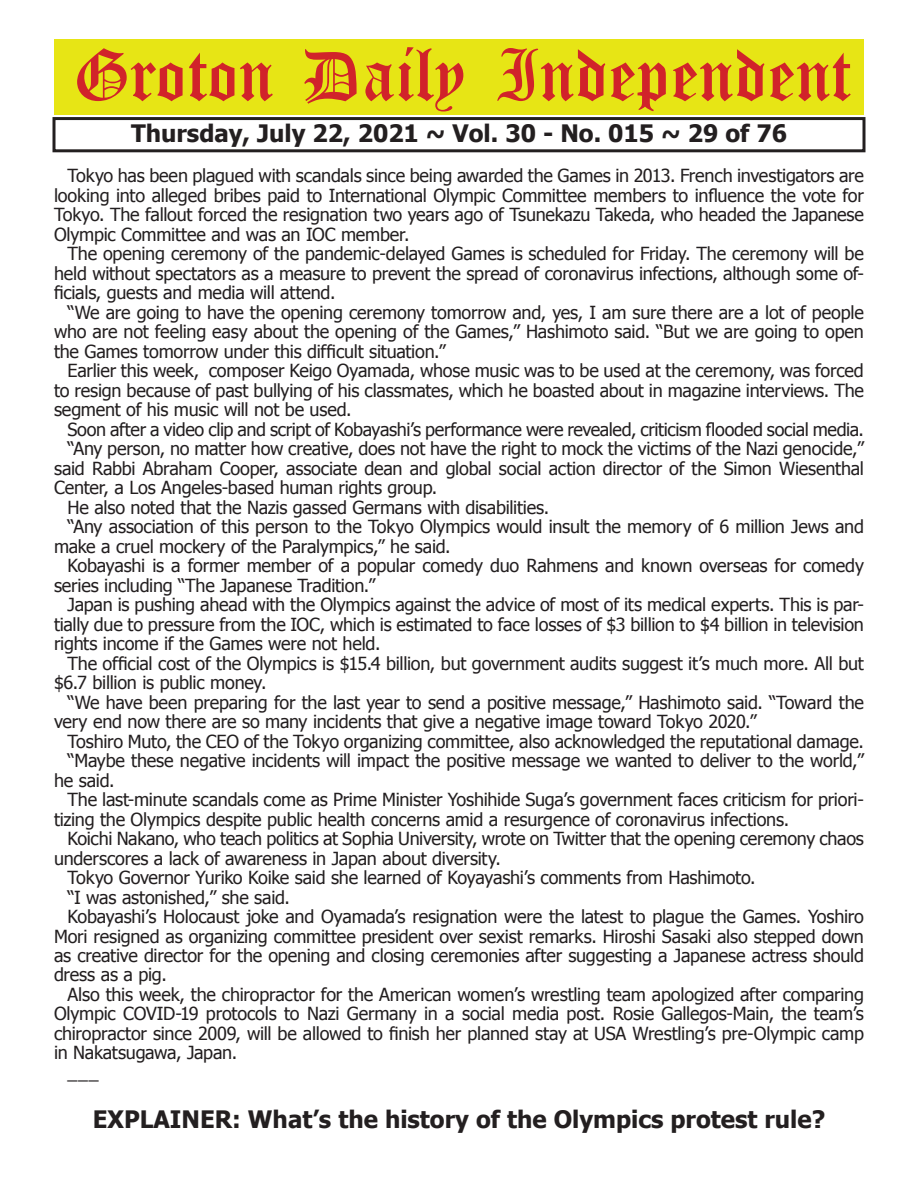
<style>
.page{position:relative;width:918px;height:1188px;background:#fff}
.page>*{position:absolute;margin:0;border:0;box-sizing:border-box;transform-origin:0 0}
.t1{font:54px "Old English Five";color:#d1232a}
.t2{font:700 24px "Tahoma";color:#231f20}
.t3{font:18px/19.5px "Tahoma";letter-spacing:-.015em;color:#231f20;text-align:justify}
</style>
<div class="page">
<div style="left:52px;top:117px;width:814px;height:35px;border:3px solid #231f20"></div>
<div style="left:54px;top:40px;width:810px;height:75px;background:#e7e515"></div>
<h1 class="t1" style="left:73px;top:50px;width:779px">Groton Daily Independent</h1>
<h2 class="t2" style="left:131px;top:116px;width:657px">Thursday, July 22, 2021 ~ Vol. 30 - No. 015 ~ 29 of 76</h2>
<p class="t3" style="left:54px;top:165px;width:812px;text-indent:14px">Tokyo has been plagued with scandals since being awarded the Games in 2013. French investigators are looking into alleged bribes paid to International Olympic Committee members to influence the vote for Tokyo. The fallout forced the resignation two years ago of Tsunekazu Takeda, who headed the Japanese Olympic Committee and was an IOC member.</p>
<p class="t3" style="left:54px;top:243px;width:812px;text-indent:14px">The opening ceremony of the pandemic-delayed Games is scheduled for Friday. The ceremony will be held without spectators as a measure to prevent the spread of coronavirus infections, although some of&shy;ficials, guests and media will attend.</p>
<p class="t3" style="left:54px;top:302px;width:811px;text-indent:14px">“We are going to have the opening ceremony tomorrow and, yes, I am sure there are a lot of people who are not feeling easy about the opening of the Games,” Hashimoto said. “But we are going to open the Games tomorrow under this difficult situation.”</p>
<p class="t3" style="left:54px;top:360px;width:811px;text-indent:14px">Earlier this week, composer Keigo Oyamada, whose music was to be used at the ceremony, was forced to resign because of past bullying of his classmates, which he boasted about in magazine interviews. The segment of his music will not be used.</p>
<p class="t3" style="left:68px;top:419px;width:798px">Soon after a video clip and script of Kobayashi’s performance were revealed, criticism flooded social media.</p>
<p class="t3" style="left:68px;top:438px;width:798px">“Any person, no matter how creative, does not have the right to mock the victims of the Nazi genocide,”</p>
<p class="t3" style="left:54px;top:458px;width:812px">said Rabbi Abraham Cooper, associate dean and global social action director of the Simon Wiesenthal</p>
<p class="t3" style="left:54px;top:477px;width:385px">Center, a Los Angeles-based human rights group.</p>
<p class="t3" style="left:68px;top:497px;width:483px">He also noted that the Nazis gassed Germans with disabilities.</p>
<p class="t3" style="left:68px;top:516px;width:798px">“Any association of this person to the Tokyo Olympics would insult the memory of 6 million Jews and</p>
<p class="t3" style="left:54px;top:536px;width:398px">make a cruel mockery of the Paralympics,” he said.</p>
<p class="t3" style="left:68px;top:555px;width:798px">Kobayashi is a former member of a popular comedy duo Rahmens and known overseas for comedy</p>
<p class="t3" style="left:54px;top:575px;width:323px">series including “The Japanese Tradition.”</p>
<p class="t3" style="left:68px;top:594px;width:798px">Japan is pushing ahead with the Olympics against the advice of most of its medical experts. This is par-</p>
<p class="t3" style="left:54px;top:613px;width:812px">tially due to pressure from the IOC, which is estimated to face losses of $3 billion to $4 billion in television</p>
<p class="t3" style="left:54px;top:633px;width:328px">rights income if the Games were not held.</p>
<p class="t3" style="left:68px;top:652px;width:798px">The official cost of the Olympics is $15.4 billion, but government audits suggest it’s much more. All but</p>
<p class="t3" style="left:54px;top:672px;width:214px">$6.7 billion is public money.</p>
<p class="t3" style="left:68px;top:691px;width:798px">“We have been preparing for the last year to send a positive message,” Hashimoto said. “Toward the</p>
<p class="t3" style="left:54px;top:711px;width:704px">very end now there are so many incidents that give a negative image toward Tokyo 2020.”</p>
<p class="t3" style="left:68px;top:730px;width:798px">Toshiro Muto, the CEO of the Tokyo organizing committee, also acknowledged the reputational damage.</p>
<p class="t3" style="left:68px;top:750px;width:798px">“Maybe these negative incidents will impact the positive message we wanted to deliver to the world,”</p>
<p class="t3" style="left:54px;top:769px;width:62px">he said.</p>
<p class="t3" style="left:68px;top:789px;width:798px">The last-minute scandals come as Prime Minister Yoshihide Suga’s government faces criticism for priori-</p>
<p class="t3" style="left:54px;top:808px;width:737px">tizing the Olympics despite public health concerns amid a resurgence of coronavirus infections.</p>
<p class="t3" style="left:68px;top:828px;width:798px">Koichi Nakano, who teach politics at Sophia University, wrote on Twitter that the opening ceremony chaos</p>
<p class="t3" style="left:54px;top:847px;width:448px">underscores a lack of awareness in Japan about diversity.</p>
<p class="t3" style="left:68px;top:867px;width:690px">Tokyo Governor Yuriko Koike said she learned of Koyayashi’s comments from Hashimoto.</p>
<p class="t3" style="left:68px;top:886px;width:224px">“I was astonished,” she said.</p>
<p class="t3" style="left:68px;top:906px;width:798px">Kobayashi’s Holocaust joke and Oyamada’s resignation were the latest to plague the Games. Yoshiro</p>
<p class="t3" style="left:54px;top:925px;width:812px">Mori resigned as organizing committee president over sexist remarks. Hiroshi Sasaki also stepped down</p>
<p class="t3" style="left:54px;top:945px;width:812px">as creative director for the opening and closing ceremonies after suggesting a Japanese actress should</p>
<p class="t3" style="left:54px;top:964px;width:114px">dress as a pig.</p>
<p class="t3" style="left:68px;top:984px;width:798px">Also this week, the chiropractor for the American women’s wrestling team apologized after comparing</p>
<p class="t3" style="left:54px;top:1003px;width:812px">Olympic COVID-19 protocols to Nazi Germany in a social media post. Rosie Gallegos-Main, the team’s</p>
<p class="t3" style="left:54px;top:1023px;width:811px">chiropractor since 2009, will be allowed to finish her planned stay at USA Wrestling’s pre-Olympic camp</p>
<p class="t3" style="left:54px;top:1042px;width:185px">in Nakatsugawa, Japan.</p>
<p class="t3" style="left:68px;top:1062px;width:33px">___</p>
<h2 class="t2" style="left:93px;top:1102px;width:734px">EXPLAINER: What’s the history of the Olympics protest rule?</h2>
</div>
